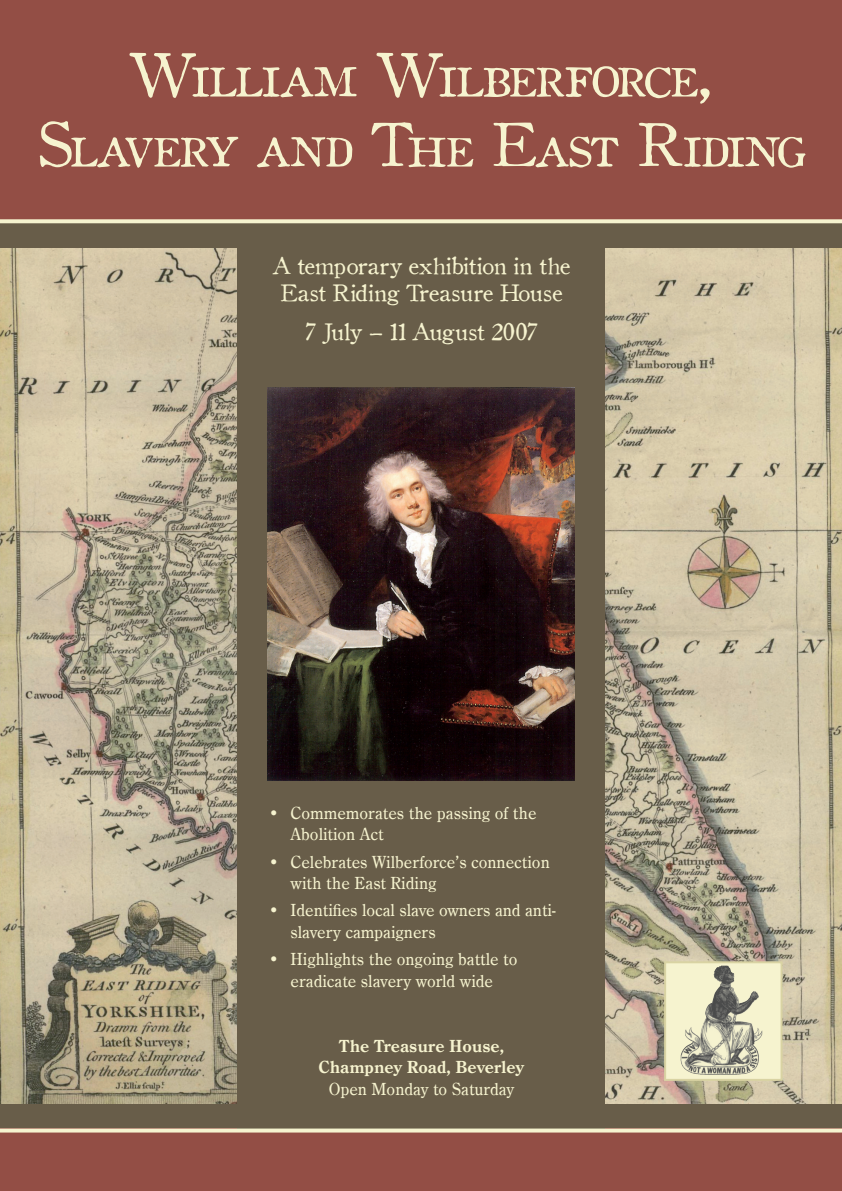
<style>
.page{position:relative;width:842px;height:1191px;background:#fff}
.page>*{position:absolute;margin:0;border:0;box-sizing:border-box;transform-origin:0 0}
.t1{font:60px/70px "Oldstyle Small Caps HPLHS";letter-spacing:-.01em;color:#f6f3cf;text-align:center}
.t2{font:23px/27.6px "Old Style 1 HPLHS";color:#f6f3cf;text-align:center}
.t3{font:18px/21.6px "Century Old Sty T";color:#f6f3cf}
.t4{font:700 18px/21.6px "Century Old Sty T";color:#f6f3cf;text-align:center}
</style>
<div class="page">
<div style="left:0;top:0;width:842px;height:315px;background:#934e45"></div>
<div style="left:0;top:875px;width:842px;height:316px;background:#934e45"></div>
<div style="left:0;top:224px;width:842px;height:904px;background:#685d49"></div>
<img style="left:0;top:249px;width:842px;height:854px">
<div style="left:237px;top:239px;width:367px;height:891px;background:#685d49"></div>
<img style="left:267px;top:388px;width:307px;height:393px">
<svg style="left:0;top:219px;width:842px;height:4px;background:#eee7c4"></svg>
<svg style="left:0;top:1128px;width:842px;height:4px;background:#e5dcbb"></svg>
<svg style="left:667px;top:964px;width:112px;height:113px;background:#dddabc"></svg>
<img style="left:713px;top:965px;width:46px;height:68px">
<div style="left:664px;top:961px;width:118px;height:119px;border:2px solid #d9d3a3"></div>
<h1 class="t1" style="left:37px;top:35px;width:769px">William Wilberforce,<br>Slavery and The East Riding</h1>
<p class="t2" style="left:273px;top:250px;width:298px">A temporary exhibition in the<br>East Riding Treasure House</p>
<p class="t2" style="left:305px;top:316px;width:233px">7 July – 11 August 2007</p>
<p class="t3" style="left:291px;top:801px;width:247px;text-indent:-23px">• Commemorates the passing of the<br>Abolition Act</p>
<p class="t3" style="left:291px;top:850px;width:261px;text-indent:-23px">• Celebrates Wilberforce’s connection with the East Riding</p>
<p class="t3" style="left:291px;top:899px;width:266px;text-indent:-23px">• Identifies local slave owners and anti&shy;slavery campaigners</p>
<p class="t3" style="left:268px;top:948px;width:251px;text-align:center">• Highlights the ongoing battle to eradicate slavery world wide</p>
<p class="t4" style="left:319px;top:1034px;width:207px">The Treasure House,<br>Champney Road, Beverley</p>
<p class="t3" style="left:329px;top:1077px;width:187px">Open Monday to Saturday</p>
</div>
